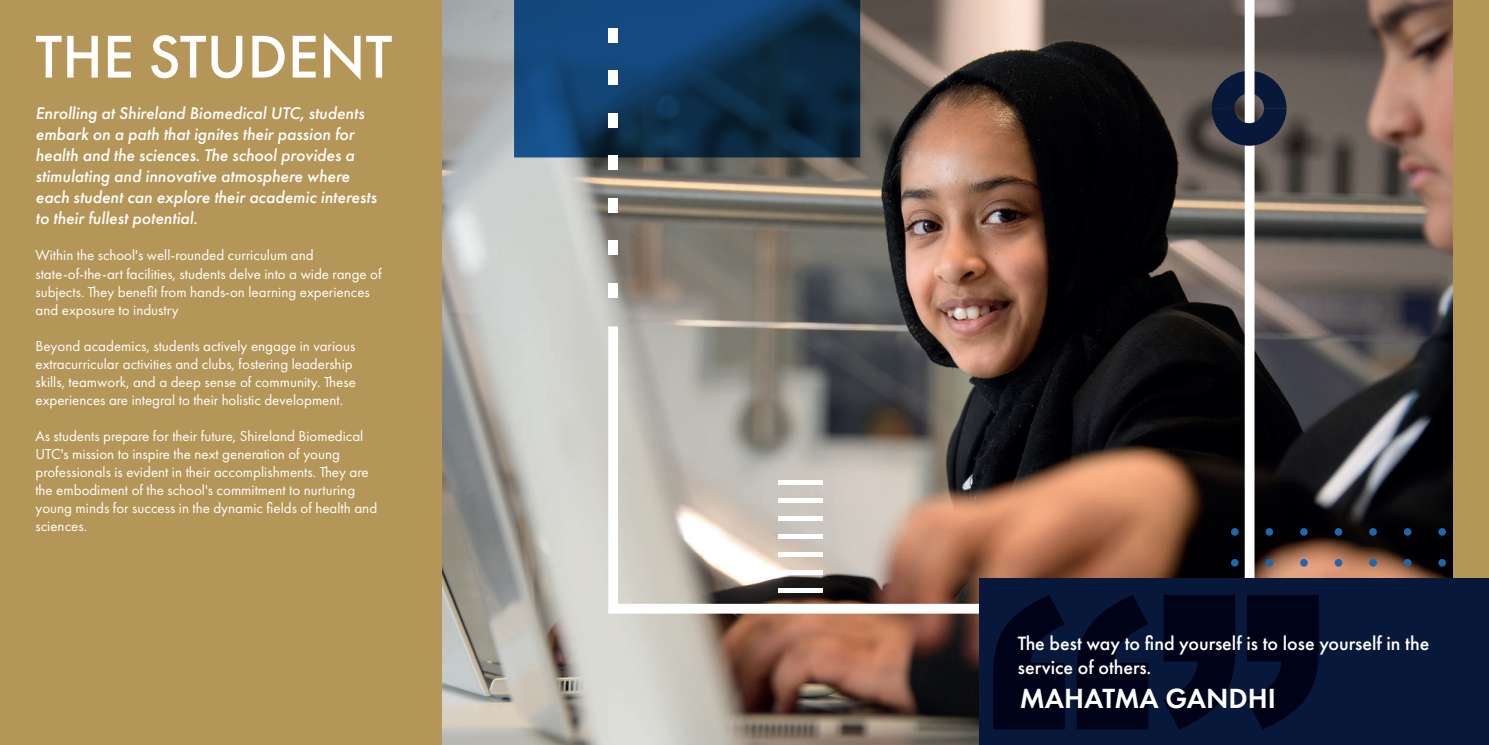
<style>
.page{position:relative;width:1489px;height:745px;background:#fff}
.page>*{position:absolute;margin:0;border:0;box-sizing:border-box;transform-origin:0 0}
.t1{font:500 62.5px "Futura PT";color:#fff}
.t2{font:600 28.75px "Futura PT";color:#fff}
.t3{font:500 20px/24px "Futura PT";color:#fff}
.t4{font:italic 500 17.5px/21px "Futura PT";color:#fff}
.t5{font:15px/18px "Futura PT";color:#fff}
</style>
<div class="page">
<img style="left:442px;top:0;width:1011px;height:744px">
<img style="left:608px;top:0;width:646px;height:613px">
<svg style="left:514px;top:0;width:346px;height:157px"></svg>
<div style="left:608px;top:282px;width:10px;height:15px;background:#fff"></div>
<div style="left:608px;top:240px;width:10px;height:15px;background:#fff"></div>
<div style="left:608px;top:198px;width:10px;height:15px;background:#fff"></div>
<div style="left:608px;top:155px;width:10px;height:15px;background:#fff"></div>
<div style="left:608px;top:113px;width:10px;height:15px;background:#fff"></div>
<div style="left:608px;top:70px;width:10px;height:15px;background:#fff"></div>
<div style="left:608px;top:28px;width:10px;height:15px;background:#fff"></div>
<div style="left:778px;top:479px;width:44px;height:5px;background:#fff"></div>
<div style="left:778px;top:497px;width:44px;height:5px;background:#fff"></div>
<div style="left:778px;top:515px;width:44px;height:5px;background:#fff"></div>
<div style="left:778px;top:533px;width:44px;height:5px;background:#fff"></div>
<div style="left:778px;top:551px;width:44px;height:5px;background:#fff"></div>
<div style="left:778px;top:569px;width:44px;height:5px;background:#fff"></div>
<div style="left:778px;top:587px;width:44px;height:5px;background:#fff"></div>
<svg style="left:1438px;top:558px;width:7px;height:8px"></svg>
<svg style="left:1403px;top:558px;width:8px;height:8px"></svg>
<svg style="left:1368px;top:558px;width:8px;height:8px"></svg>
<svg style="left:1334px;top:558px;width:8px;height:8px"></svg>
<svg style="left:1299px;top:558px;width:8px;height:8px"></svg>
<svg style="left:1265px;top:558px;width:7px;height:8px"></svg>
<svg style="left:1230px;top:558px;width:8px;height:8px"></svg>
<svg style="left:1438px;top:527px;width:7px;height:8px"></svg>
<svg style="left:1403px;top:527px;width:8px;height:8px"></svg>
<svg style="left:1368px;top:527px;width:8px;height:8px"></svg>
<svg style="left:1334px;top:527px;width:8px;height:8px"></svg>
<svg style="left:1299px;top:527px;width:8px;height:8px"></svg>
<svg style="left:1265px;top:527px;width:7px;height:8px"></svg>
<svg style="left:1230px;top:527px;width:8px;height:8px"></svg>
<svg style="left:1211px;top:71px;width:75px;height:75px"></svg>
<div style="left:0;top:0;width:442px;height:744px;background:#b59659"></div>
<div style="left:1453px;top:0;width:35px;height:744px;background:#b59659"></div>
<div style="left:979px;top:578px;width:509px;height:166px;background:#08183a"></div>
<svg style="left:993px;top:595px;width:155px;height:134px"></svg>
<svg style="left:1163px;top:595px;width:155px;height:134px"></svg>
<h1 class="t1" style="left:35px;top:19px;width:358px">THE STUDENT</h1>
<p class="t4" style="left:35px;top:103px;width:343px">Enrolling at Shireland Biomedical UTC, students embark on a path that ignites their passion for health and the sciences. The school provides a stimulating and innovative atmosphere where each student can explore their academic interests to their fullest potential.</p>
<p class="t5" style="left:35px;top:246px;width:348px">Within the school's well-rounded curriculum and state-of-the-art facilities, students delve into a wide range of subjects. They benefit from hands-on learning experiences and exposure to industry</p>
<p class="t5" style="left:35px;top:336px;width:322px">Beyond academics, students actively engage in various extracurricular activities and clubs, fostering leadership skills, teamwork, and a deep sense of community. These experiences are integral to their holistic development.</p>
<p class="t5" style="left:35px;top:426px;width:343px">As students prepare for their future, Shireland Biomedical UTC's mission to inspire the next generation of young professionals is evident in their accomplishments. They are the embodiment of the school's commitment to nurturing young minds for success in the dynamic fields of health and sciences.</p>
<h3 class="t3" style="left:1017px;top:631px;width:413px">The best way to find yourself is to lose yourself in the service of others.</h3>
<h2 class="t2" style="left:1019px;top:680px;width:258px">MAHATMA GANDHI</h2>
</div>
